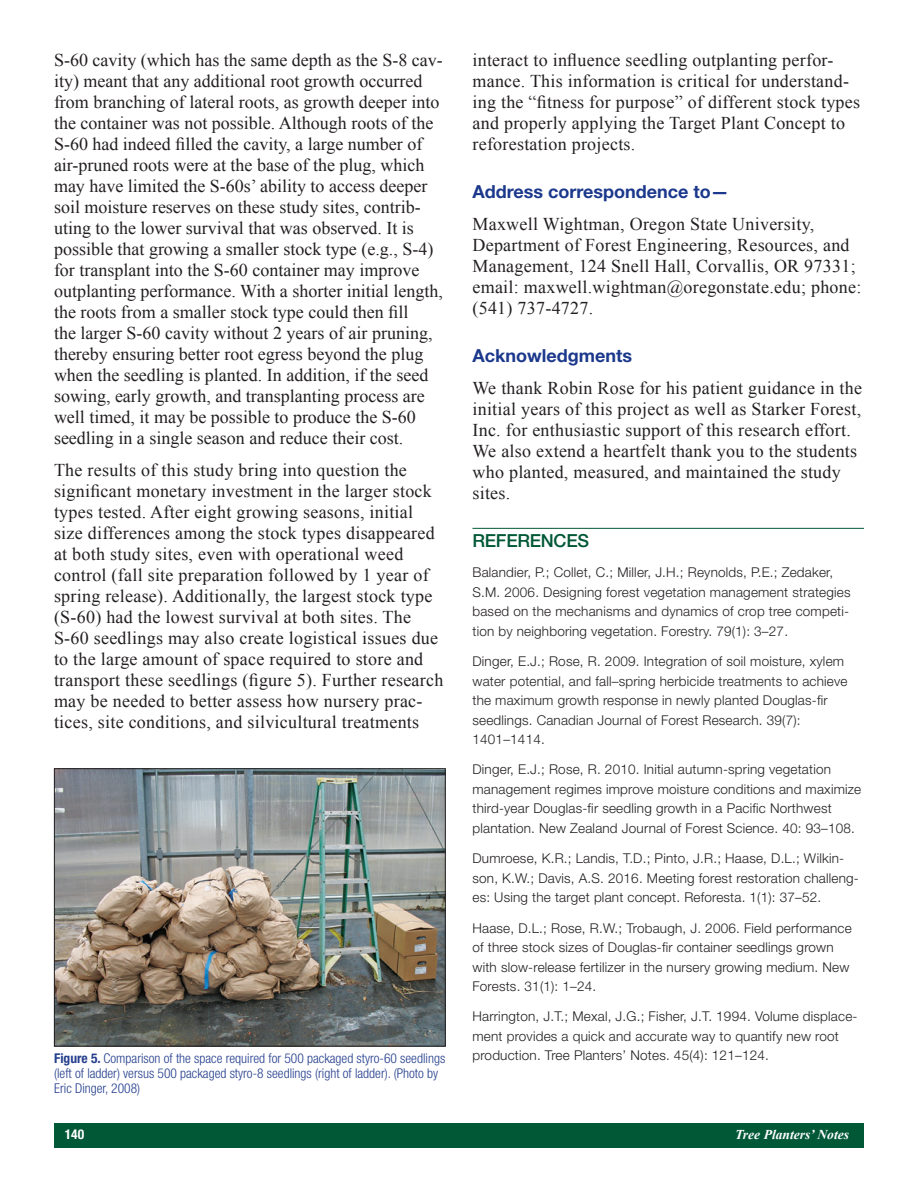
<style>
.page{position:relative;width:918px;height:1188px;background:#fff}
.page>*{position:absolute;margin:0;border:0;box-sizing:border-box;transform-origin:0 0}
.t1{font:18px/21px "Times New Roman";letter-spacing:.015em;color:#231f20}
.Body_Head_2{font:700 18px "Helvetica Neue LT Std";color:#1b388c}
.References_heading{font:500 18px "Helvetica Neue LT Std";letter-spacing:-.015em;color:#005837}
.Reference_text{font:300 13.5px/19.5px "Helvetica Neue LT Std";letter-spacing:.015em;color:#231f20}
.Captions{font:300 condensed 13.5px/15px "Helvetica Neue LT Std";color:#253f8e}
.t2{font:italic 700 13.5px "Times New Roman";color:#fff}
.t3{font:700 condensed 13.5px "Helvetica Neue LT Std";color:#fff}
.s1{font-weight:700}
</style>
<div class="page">
<div style="left:54px;top:1123px;width:810px;height:25px;background:#005837"></div>
<hr style="left:472px;top:528px;width:392px;height:1px;background:#005837">
<img style="left:56px;top:770px;width:388px;height:275px">
<div style="left:54px;top:768px;width:392px;height:279px;border:1px solid #231f20"></div>
<p class="t1" style="left:54px;top:50px;width:390px">S-60 cavity (which has the same depth as the S-8 cav&shy;ity) meant that any additional root growth occurred from branching of lateral roots, as growth deeper into the container was not possible. Although roots of the S-60 had indeed filled the cavity, a large number of air-pruned roots were at the base of the plug, which may have limited the S-60s’ ability to access deeper soil moisture reserves on these study sites, contrib&shy;uting to the lower survival that was observed. It is possible that growing a smaller stock type (e.g., S-4) for transplant into the S-60 container may improve outplanting performance. With a shorter initial length, the roots from a smaller stock type could then fill<br>the larger S-60 cavity without 2 years of air pruning, thereby ensuring better root egress beyond the plug when the seedling is planted. In addition, if the seed sowing, early growth, and transplanting process are well timed, it may be possible to produce the S-60 seedling in a single season and reduce their cost.</p>
<p class="t1" style="left:54px;top:459px;width:391px">The results of this study bring into question the significant monetary investment in the larger stock types tested. After eight growing seasons, initial size differences among the stock types disappeared at both study sites, even with operational weed control (fall site preparation followed by 1 year of spring release). Additionally, the largest stock type (S-60) had the lowest survival at both sites. The S-60 seedlings may also create logistical issues due to the large amount of space required to store and transport these seedlings (figure 5). Further research may be needed to better assess how nursery prac&shy;tices, site conditions, and silvicultural treatments</p>
<p class="t1" style="left:472px;top:50px;width:389px">interact to influence seedling outplanting perfor&shy;mance. This information is critical for understand&shy;ing the “fitness for purpose” of different stock types and properly applying the Target Plant Concept to reforestation projects.</p>
<p class="Body_Head_2" style="left:472px;top:181px;width:258px">Address correspondence to—</p>
<p class="t1" style="left:472px;top:213px;width:390px">Maxwell Wightman, Oregon State University, Department of Forest Engineering, Resources, and Management, 124 Snell Hall, Corvallis, OR 97331; email: maxwell.wightman@oregonstate.edu; phone: (541) 737-4727.</p>
<p class="Body_Head_2" style="left:472px;top:345px;width:161px">Acknowledgments</p>
<p class="t1" style="left:472px;top:377px;width:391px">We thank Robin Rose for his patient guidance in the initial years of this project as well as Starker Forest, Inc. for enthusiastic support of this research effort.<br>We also extend a heartfelt thank you to the students who planted, measured, and maintained the study sites.</p>
<p class="References_heading" style="left:472px;top:530px;width:118px">REFERENCES</p>
<p class="Reference_text" style="left:472px;top:563px;width:380px">Balandier, P.; Collet, C.; Miller, J.H.; Reynolds, P.E.; Zedaker, S.M. 2006. Designing forest vegetation management strategies based on the mechanisms and dynamics of crop tree competi&shy;tion by neighboring vegetation. Forestry. 79(1): 3–27.</p>
<p class="Reference_text" style="left:472px;top:651px;width:377px">Dinger, E.J.; Rose, R. 2009. Integration of soil moisture, xylem water potential, and fall–spring herbicide treatments to achieve the maximum growth response in newly planted Douglas-fir seedlings. Canadian Journal of Forest Research. 39(7):<br>1401–1414.</p>
<p class="Reference_text" style="left:472px;top:760px;width:390px">Dinger, E.J.; Rose, R. 2010. Initial autumn-spring vegetation management regimes improve moisture conditions and maximize third-year Douglas-fir seedling growth in a Pacific Northwest plantation. New Zealand Journal of Forest Science. 40: 93–108.</p>
<p class="Reference_text" style="left:472px;top:848px;width:388px">Dumroese, K.R.; Landis, T.D.; Pinto, J.R.; Haase, D.L.; Wilkin&shy;son, K.W.; Davis, A.S. 2016. Meeting forest restoration challeng&shy;es: Using the target plant concept. Reforesta. 1(1): 37–52.</p>
<p class="Reference_text" style="left:472px;top:918px;width:381px">Haase, D.L.; Rose, R.W.; Trobaugh, J. 2006. Field performance of three stock sizes of Douglas-fir container seedlings grown with slow-release fertilizer in the nursery growing medium. New Forests. 31(1): 1–24.</p>
<p class="Reference_text" style="left:472px;top:1007px;width:387px">Harrington, J.T.; Mexal, J.G.; Fisher, J.T. 1994. Volume displace&shy;ment provides a quick and accurate way to quantify new root</p>
<p class="Captions" style="left:54px;top:1051px;width:393px"><span class="s1">Figure 5.</span> Comparison of the space required for 500 packaged styro-60 seedlings</p>
<p class="Reference_text" style="left:472px;top:1046px;width:298px">production. Tree Planters’ Notes. 45(4): 121–124.</p>
<p class="Captions" style="left:54px;top:1066px;width:386px">(left of ladder) versus 500 packaged styro-8 seedlings (right of ladder). (Photo by<br>Eric Dinger, 2008)</p>
<p class="t3" style="left:65px;top:1126px;width:21px">140</p>
<p class="t2" style="left:735px;top:1125px;width:115px">Tree Planters’ Notes</p>
</div>
